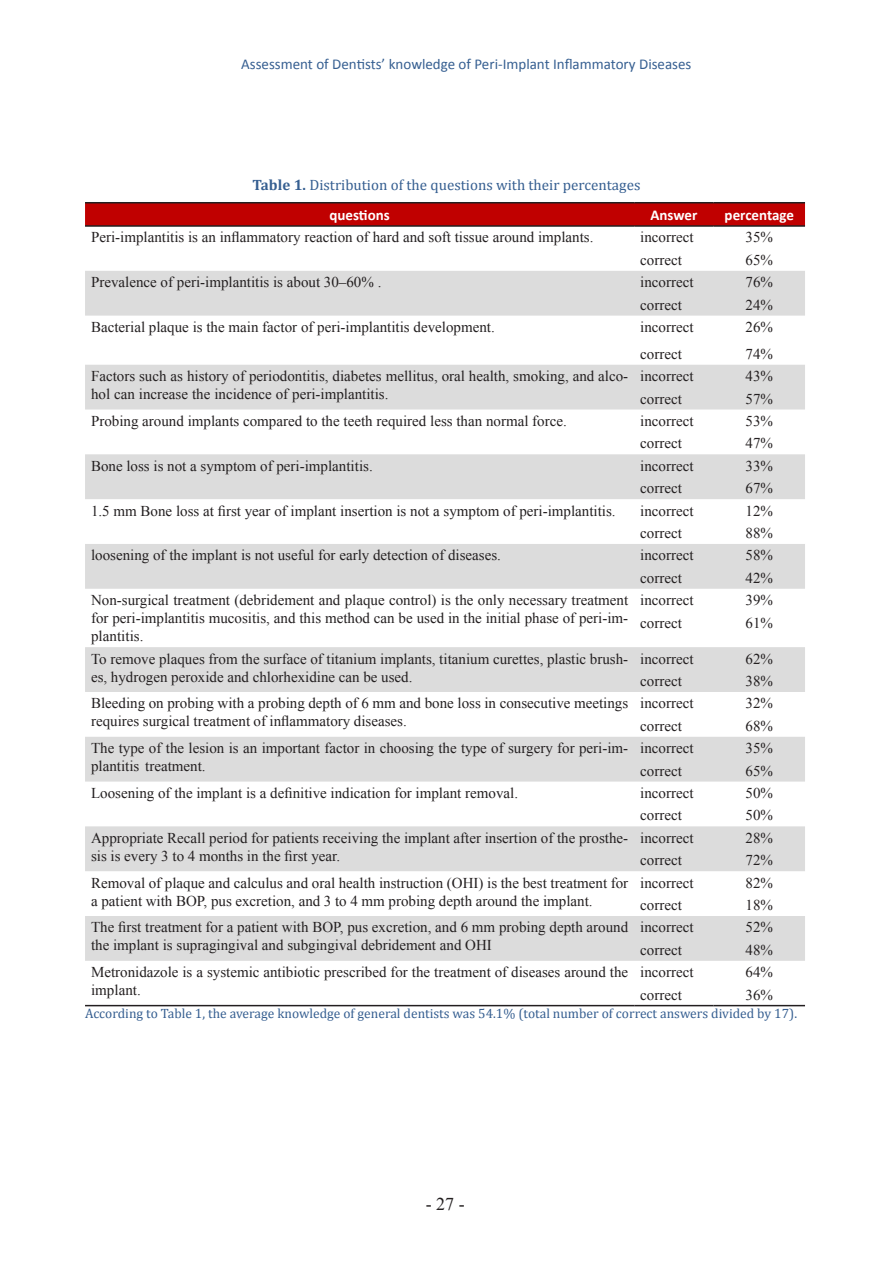
<style>
.page{position:relative;width:893px;height:1263px;background:#fff}
.page>*{position:absolute;margin:0;border:0;box-sizing:border-box;transform-origin:0 0}
.t1{font:18px "Times New Roman";color:#231f20}
.t2{font:15px/18px "Times New Roman";color:#231f20}
.t3{font:15px "Calibri";color:#365f91}
.t4{font:15px "Cambria";color:#365f91}
.t5{font:700 15px "Calibri";color:#fff}
.t6{font:13.5px "Cambria";color:#365f91}
.s1{font-weight:700}
</style>
<div class="page">
<div style="left:85px;top:203px;width:720px;height:22px;background:#c00000"></div>
<svg style="left:85px;top:271px;width:720px;height:690px;fill:#dcdcdc"></svg>
<hr style="left:85px;top:202px;width:549px;height:1px;background:#231f20">
<hr style="left:634px;top:202px;width:80px;height:1px;background:#231f20">
<hr style="left:714px;top:202px;width:91px;height:1px;background:#231f20">
<hr style="left:85px;top:225px;width:549px;height:2px;background:#231f20">
<hr style="left:634px;top:225px;width:80px;height:2px;background:#231f20">
<hr style="left:714px;top:225px;width:91px;height:2px;background:#231f20">
<hr style="left:85px;top:1005px;width:549px;height:1px;background:#231f20">
<hr style="left:634px;top:1005px;width:80px;height:1px;background:#231f20">
<hr style="left:714px;top:1005px;width:91px;height:1px;background:#231f20">
<p class="t3" style="left:241px;top:55px;width:452px">Assessment of Dentists’ knowledge of Peri-Implant Inflammatory Diseases</p>
<p class="t4" style="left:253px;top:176px;width:389px"><span class="s1">Table 1.</span> Distribution of the questions with their percentages</p>
<p class="t5" style="left:329px;top:205px;width:62px">questions</p>
<p class="t5" style="left:650px;top:205px;width:48px">Answer</p>
<p class="t5" style="left:725px;top:205px;width:71px">percentage</p>
<p class="t2" style="left:91px;top:228px;width:504px">Peri-implantitis is an inflammatory reaction of hard and soft tissue around implants.</p>
<p class="t2" style="left:640px;top:228px;width:55px">incorrect</p>
<p class="t2" style="left:746px;top:228px;width:29px">35%</p>
<p class="t2" style="left:640px;top:251px;width:43px">correct</p>
<p class="t2" style="left:746px;top:251px;width:29px">65%</p>
<p class="t2" style="left:91px;top:273px;width:292px">Prevalence of peri-implantitis is about 30–60% .</p>
<p class="t2" style="left:640px;top:273px;width:55px">incorrect</p>
<p class="t2" style="left:746px;top:273px;width:29px">76%</p>
<p class="t2" style="left:640px;top:295px;width:43px">correct</p>
<p class="t2" style="left:746px;top:295px;width:29px">24%</p>
<p class="t2" style="left:91px;top:318px;width:405px">Bacterial plaque is the main factor of peri-implantitis development.</p>
<p class="t2" style="left:640px;top:318px;width:55px">incorrect</p>
<p class="t2" style="left:746px;top:318px;width:29px">26%</p>
<p class="t2" style="left:640px;top:344px;width:43px">correct</p>
<p class="t2" style="left:746px;top:344px;width:29px">74%</p>
<p class="t2" style="left:91px;top:367px;width:539px">Factors such as history of periodontitis, diabetes mellitus, oral health, smoking, and alco&shy;hol can increase the incidence of peri-implantitis.</p>
<p class="t2" style="left:640px;top:367px;width:55px">incorrect</p>
<p class="t2" style="left:746px;top:367px;width:29px">43%</p>
<p class="t2" style="left:640px;top:389px;width:43px">correct</p>
<p class="t2" style="left:746px;top:389px;width:29px">57%</p>
<p class="t2" style="left:91px;top:412px;width:477px">Probing around implants compared to the teeth required less than normal force.</p>
<p class="t2" style="left:640px;top:412px;width:55px">incorrect</p>
<p class="t2" style="left:746px;top:412px;width:29px">53%</p>
<p class="t2" style="left:640px;top:434px;width:43px">correct</p>
<p class="t2" style="left:746px;top:434px;width:29px">47%</p>
<p class="t2" style="left:91px;top:456px;width:283px">Bone loss is not a symptom of peri-implantitis.</p>
<p class="t2" style="left:640px;top:456px;width:55px">incorrect</p>
<p class="t2" style="left:746px;top:456px;width:29px">33%</p>
<p class="t2" style="left:640px;top:479px;width:43px">correct</p>
<p class="t2" style="left:746px;top:479px;width:29px">67%</p>
<p class="t2" style="left:91px;top:501px;width:526px">1.5 mm Bone loss at first year of implant insertion is not a symptom of peri-implantitis.</p>
<p class="t2" style="left:640px;top:501px;width:55px">incorrect</p>
<p class="t2" style="left:746px;top:501px;width:29px">12%</p>
<p class="t2" style="left:640px;top:524px;width:43px">correct</p>
<p class="t2" style="left:746px;top:524px;width:29px">88%</p>
<p class="t2" style="left:91px;top:546px;width:411px">loosening of the implant is not useful for early detection of diseases.</p>
<p class="t2" style="left:640px;top:546px;width:55px">incorrect</p>
<p class="t2" style="left:746px;top:546px;width:29px">58%</p>
<p class="t2" style="left:640px;top:568px;width:43px">correct</p>
<p class="t2" style="left:746px;top:568px;width:29px">42%</p>
<p class="t2" style="left:91px;top:591px;width:539px;text-align:justify">Non-surgical treatment (debridement and plaque control) is the only necessary treatment for peri-implantitis mucositis, and this method can be used in the initial phase of peri-im&shy;plantitis.</p>
<p class="t2" style="left:640px;top:591px;width:55px">incorrect</p>
<p class="t2" style="left:746px;top:591px;width:29px">39%</p>
<p class="t2" style="left:640px;top:613px;width:43px">correct</p>
<p class="t2" style="left:746px;top:613px;width:29px">61%</p>
<p class="t2" style="left:91px;top:649px;width:539px">To remove plaques from the surface of titanium implants, titanium curettes, plastic brush&shy;es, hydrogen peroxide and chlorhexidine can be used.</p>
<p class="t2" style="left:640px;top:649px;width:55px">incorrect</p>
<p class="t2" style="left:746px;top:649px;width:29px">62%</p>
<p class="t2" style="left:640px;top:672px;width:43px">correct</p>
<p class="t2" style="left:746px;top:672px;width:29px">38%</p>
<p class="t2" style="left:91px;top:694px;width:539px">Bleeding on probing with a probing depth of 6 mm and bone loss in consecutive meetings requires surgical treatment of inflammatory diseases.</p>
<p class="t2" style="left:640px;top:694px;width:55px">incorrect</p>
<p class="t2" style="left:746px;top:694px;width:29px">32%</p>
<p class="t2" style="left:640px;top:716px;width:43px">correct</p>
<p class="t2" style="left:746px;top:716px;width:29px">68%</p>
<p class="t2" style="left:91px;top:739px;width:539px">The type of the lesion is an important factor in choosing the type of surgery for peri-im&shy;plantitis treatment.</p>
<p class="t2" style="left:640px;top:739px;width:55px">incorrect</p>
<p class="t2" style="left:746px;top:739px;width:29px">35%</p>
<p class="t2" style="left:640px;top:761px;width:43px">correct</p>
<p class="t2" style="left:746px;top:761px;width:29px">65%</p>
<p class="t2" style="left:91px;top:784px;width:429px">Loosening of the implant is a definitive indication for implant removal.</p>
<p class="t2" style="left:640px;top:784px;width:55px">incorrect</p>
<p class="t2" style="left:746px;top:784px;width:29px">50%</p>
<p class="t2" style="left:640px;top:806px;width:43px">correct</p>
<p class="t2" style="left:746px;top:806px;width:29px">50%</p>
<p class="t2" style="left:91px;top:828px;width:539px">Appropriate Recall period for patients receiving the implant after insertion of the prosthe&shy;sis is every 3 to 4 months in the first year.</p>
<p class="t2" style="left:640px;top:828px;width:55px">incorrect</p>
<p class="t2" style="left:746px;top:828px;width:29px">28%</p>
<p class="t2" style="left:640px;top:851px;width:43px">correct</p>
<p class="t2" style="left:746px;top:851px;width:29px">72%</p>
<p class="t2" style="left:91px;top:873px;width:539px">Removal of plaque and calculus and oral health instruction (OHI) is the best treatment for a patient with BOP, pus excretion, and 3 to 4 mm probing depth around the implant.</p>
<p class="t2" style="left:640px;top:873px;width:55px">incorrect</p>
<p class="t2" style="left:746px;top:873px;width:29px">82%</p>
<p class="t2" style="left:640px;top:896px;width:43px">correct</p>
<p class="t2" style="left:746px;top:896px;width:29px">18%</p>
<p class="t2" style="left:91px;top:918px;width:539px">The first treatment for a patient with BOP, pus excretion, and 6 mm probing depth around the implant is supragingival and subgingival debridement and OHI</p>
<p class="t2" style="left:640px;top:918px;width:55px">incorrect</p>
<p class="t2" style="left:746px;top:918px;width:29px">52%</p>
<p class="t2" style="left:640px;top:940px;width:43px">correct</p>
<p class="t2" style="left:746px;top:940px;width:29px">48%</p>
<p class="t2" style="left:91px;top:963px;width:539px">Metronidazole is a systemic antibiotic prescribed for the treatment of diseases around the implant.</p>
<p class="t2" style="left:640px;top:963px;width:55px">incorrect</p>
<p class="t2" style="left:746px;top:963px;width:29px">64%</p>
<p class="t2" style="left:640px;top:985px;width:43px">correct</p>
<p class="t2" style="left:746px;top:985px;width:29px">36%</p>
<p class="t6" style="left:85px;top:1006px;width:714px">According to Table 1, the average knowledge of general dentists was 54.1% (total number of correct answers divided by 17).</p>
<p class="t1" style="left:426px;top:1191px;width:40px">- 27 -</p>
</div>
